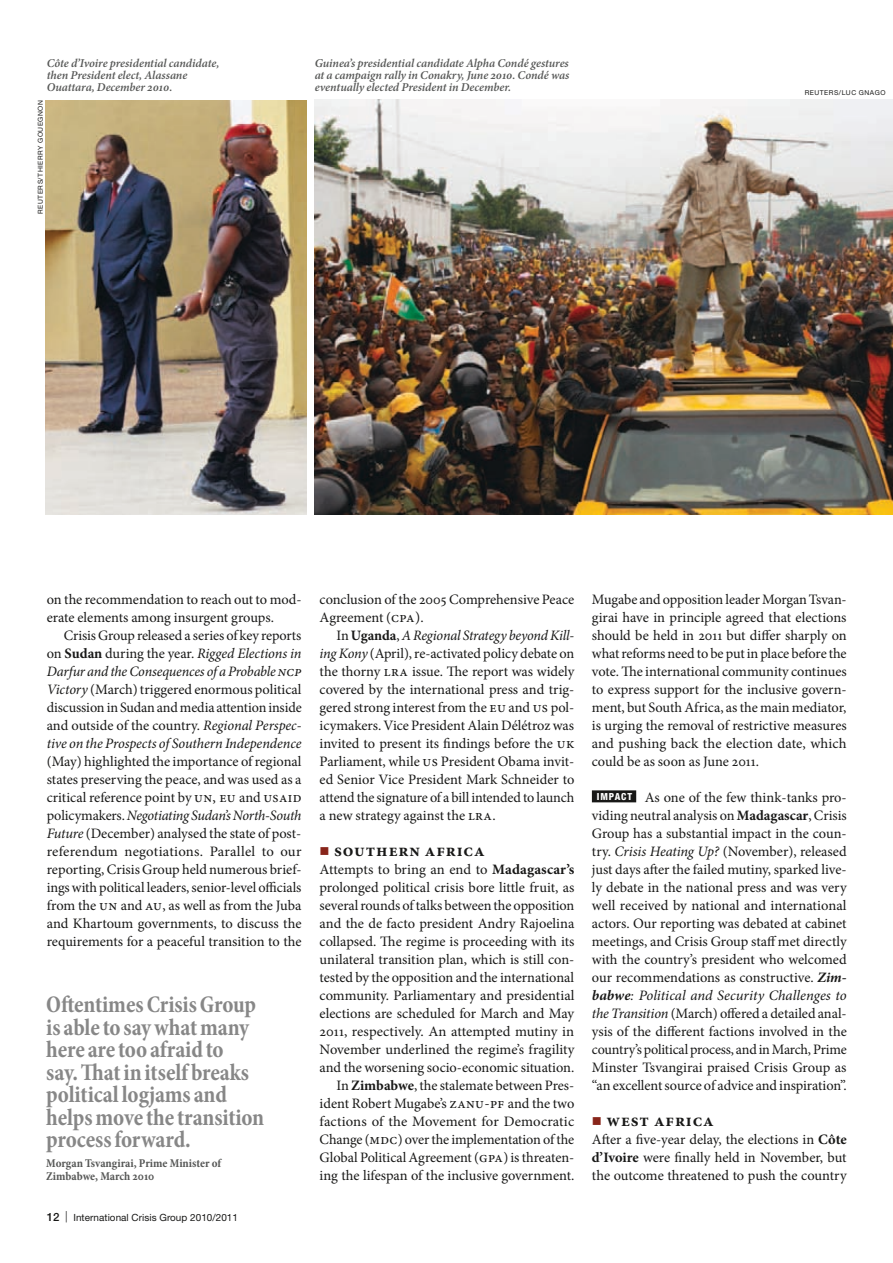
<style>
.page{position:relative;width:893px;height:1263px;background:#fff}
.page>*{position:absolute;margin:0;border:0;box-sizing:border-box;transform-origin:0 0}
.t1{font:700 condensed 24px/22.5px "Minion Pro";letter-spacing:-.01em;color:#878787;scale:.95 1}
.t2{font:700 17.4px "Minion Pro";letter-spacing:.035em;color:#181817}
.t3{font:14.4px/18px "Minion Pro";letter-spacing:-.005em;color:#181817;text-align:justify}
.t4{font:italic 14.4px "Minion Pro";letter-spacing:-.01em;color:#181817}
.t5{font:14.4px "Minion Pro";letter-spacing:.015em;color:#181817}
.t6{font:italic 600 12px/12.3px "Minion Pro";letter-spacing:-.005em;color:#565756}
.t7{font:700 condensed 12px/13.5px "Minion Pro";letter-spacing:-.005em;color:#565756}
.t8{font:9.9px "Helvetica Neue";letter-spacing:.005em;color:#181817}
.t9{font:6.75px "Helvetica Neue";letter-spacing:.075em;color:#181817}
.s1{font-style:normal}
.s2{font-weight:700;font-style:normal}
.s3{font-size:15px}
.s4{font-style:italic}
.s5{font-weight:500;font-size:11.4px}
.s6{font-weight:300;font-size:11.4px}
.s7{color:#88251a}
.s8{font-weight:700}
.s9{font-weight:700;font-style:italic}
</style>
<div class="page">
<div style="left:592px;top:790px;width:44px;height:12px;background:#181817"></div>
<img style="left:46px;top:100px;width:261px;height:415px">
<img style="left:315px;top:100px;width:578px;height:415px">
<p class="t6" style="left:47px;top:56px;width:174px">Côte d’Ivoire presidential candidate, then President elect, Alassane<br>Ouattara, December 2010.</p>
<p class="t9" style="left:37px;top:214px;width:115px;rotate:-90deg">REUTERS/THIERRY GOUEGNON</p>
<p class="t6" style="left:315px;top:56px;width:256px;text-align:justify">Guinea’s presidential candidate Alpha Condé gestures at a campaign rally in Conakry, June 2010. Condé was eventually elected President in December.</p>
<p class="t9" style="left:805px;top:89px;width:82px">REUTERS/LUC GNAGO</p>
<p class="t3" style="left:47px;top:591px;width:256px">on the recommendation to reach out to mod-</p>
<p class="t3" style="left:47px;top:609px;width:229px">erate elements among insurgent groups.</p>
<p class="t3" style="left:64px;top:627px;width:239px">Crisis Group released a series of key reports</p>
<p class="t4" style="left:47px;top:644px;width:256px"><span class="s1">on</span> <span class="s2">Sudan</span> <span class="s1">during the year.</span> Rigged Elections in</p>
<p class="t4" style="left:47px;top:662px;width:256px">Darfur and the Consequences of a Probable <span class="s3">NCP</span></p>
<p class="t3" style="left:47px;top:681px;width:256px"><span class="s4">Victory</span> (March) triggered enormous political</p>
<p class="t3" style="left:47px;top:699px;width:256px">discussion in Sudan and media attention inside</p>
<p class="t3" style="left:47px;top:717px;width:256px">and outside of the country. <span class="s4">Regional Perspec-</span></p>
<p class="t4" style="left:47px;top:734px;width:256px">tive on the Prospects of Southern Independence</p>
<p class="t3" style="left:47px;top:753px;width:256px">(May) highlighted the importance of regional</p>
<p class="t3" style="left:47px;top:771px;width:256px">states preserving the peace, and was used as a</p>
<p class="t3" style="left:47px;top:789px;width:256px">critical reference point by <span class="s3">UN, EU</span> and <span class="s3">USAID</span></p>
<p class="t4" style="left:47px;top:806px;width:256px"><span class="s1">policymakers.</span> Negotiating Sudan’s North-South</p>
<p class="t3" style="left:47px;top:825px;width:256px"><span class="s4">Future</span> (December) analysed the state of post-</p>
<p class="t5" style="left:47px;top:842px;width:256px">referendum negotiations. Parallel to our</p>
<p class="t3" style="left:47px;top:861px;width:256px">reporting, Crisis Group held numerous brief-</p>
<p class="t3" style="left:47px;top:879px;width:256px">ings with political leaders, senior-level officials</p>
<p class="t3" style="left:47px;top:897px;width:256px">from the <span class="s3">UN</span> and <span class="s3">AU</span>, as well as from the Juba</p>
<p class="t3" style="left:47px;top:915px;width:256px">and Khartoum governments, to discuss the</p>
<p class="t3" style="left:47px;top:933px;width:256px">requirements for a peaceful transition to the</p>
<p class="t1" style="left:46px;top:993px;width:231px">Oftentimes Crisis Group is able to say what many here are too afraid to<br>say. That in itself breaks political logjams and helps move the transition process forward.</p>
<p class="t7" style="left:46px;top:1156px;width:176px">Morgan Tsvangirai, Prime Minister of<br>Zimbabwe, March 2010</p>
<p class="t8" style="left:47px;top:1211px;width:193px"><span class="s5">12</span> <span class="s6">|</span> International Crisis Group 2010/2011</p>
<p class="t3" style="left:320px;top:591px;width:256px">conclusion of the 2005 Comprehensive Peace</p>
<p class="t3" style="left:320px;top:609px;width:106px">Agreement (<span class="s3">cpa)</span>.</p>
<p class="t4" style="left:337px;top:626px;width:239px"><span class="s1">In</span> <span class="s2">Uganda</span><span class="s1">,</span> A Regional Strategy beyond Kill-</p>
<p class="t3" style="left:320px;top:645px;width:256px"><span class="s4">ing Kony</span> (April), re-activated policy debate on</p>
<p class="t3" style="left:320px;top:663px;width:257px">the thorny <span class="s3">lra</span> issue. The report was widely</p>
<p class="t3" style="left:320px;top:681px;width:256px">covered by the international press and trig-</p>
<p class="t3" style="left:320px;top:699px;width:256px">gered strong interest from the <span class="s3">eu</span> and <span class="s3">us</span> pol-</p>
<p class="t3" style="left:320px;top:717px;width:256px">icymakers. Vice President Alain Délétroz was</p>
<p class="t3" style="left:320px;top:735px;width:256px">invited to present its findings before the <span class="s3">uk</span></p>
<p class="t3" style="left:320px;top:753px;width:256px">Parliament, while <span class="s3">us</span> President Obama invit-</p>
<p class="t3" style="left:320px;top:771px;width:256px">ed Senior Vice President Mark Schneider to</p>
<p class="t3" style="left:320px;top:789px;width:256px">attend the signature of a bill intended to launch</p>
<p class="t3" style="left:320px;top:807px;width:178px">a new strategy against the <span class="s3">lra</span>.</p>
<p class="t2" style="left:320px;top:838px;width:167px"><span class="s7">■</span> Southern africa</p>
<p class="t3" style="left:320px;top:861px;width:257px;text-align:right">Attempts to bring an end to <span class="s8">Madagascar’s </span>prolonged political crisis bore little fruit, as several rounds of talks between the opposition and the de facto president Andry Rajoelina collapsed. The regime is proceeding with its unilateral transition plan, which is still con&shy;tested by the opposition and the international community. Parliamentary and presidential elections are scheduled for March and May 2011, respectively. An attempted mutiny in November underlined the regime’s fragility and the worsening socio-economic situation.<br>In <span class="s8">Zimbabwe</span>, the stalemate between Pres&shy;ident Robert Mugabe’s <span class="s3">ZANU-PF</span> and the two factions of the Movement for Democratic Change (<span class="s3">MDC</span>) over the implementation of the Global Political Agreement (<span class="s3">GPA</span>) is threaten&shy;ing the lifespan of the inclusive government.</p>
<p class="t3" style="left:592px;top:591px;width:256px">Mugabe and opposition leader Morgan Tsvan&shy;girai have in principle agreed that elections should be held in 2011 but differ sharply on what reforms need to be put in place before the vote. The international community continues to express support for the inclusive govern&shy;ment, but South Africa, as the main mediator, is urging the removal of restrictive measures and pushing back the election date, which could be as soon as June 2011.</p>
<p class="t3" style="left:592px;top:789px;width:257px;text-align:center"><sup>IMPACT</sup> As one of the few think-tanks pro&shy;viding neutral analysis on <span class="s8">Madagascar</span>, Crisis Group has a substantial impact in the coun&shy;try. <span class="s4">Crisis Heating Up?</span> (November), released just days after the failed mutiny, sparked live&shy;ly debate in the national press and was very well received by national and international actors. Our reporting was debated at cabinet meetings, and Crisis Group staff met directly with the country’s president who welcomed our recommendations as constructive. <span class="s9">Zim&shy;babwe</span><span class="s4">: Political and Security Challenges to the Transition</span> (March) offered a detailed anal&shy;ysis of the different factions involved in the country’s political process, and in March, Prime Minster Tsvangirai praised Crisis Group as “an excellent source of advice and inspiration”.</p>
<p class="t2" style="left:592px;top:1108px;width:123px"><span class="s7">■</span> west africa</p>
<p class="t3" style="left:592px;top:1131px;width:257px">After a five-year delay, the elections in <span class="s8">Côte d’Ivoire</span> were finally held in November, but the outcome threatened to push the country</p>
</div>
